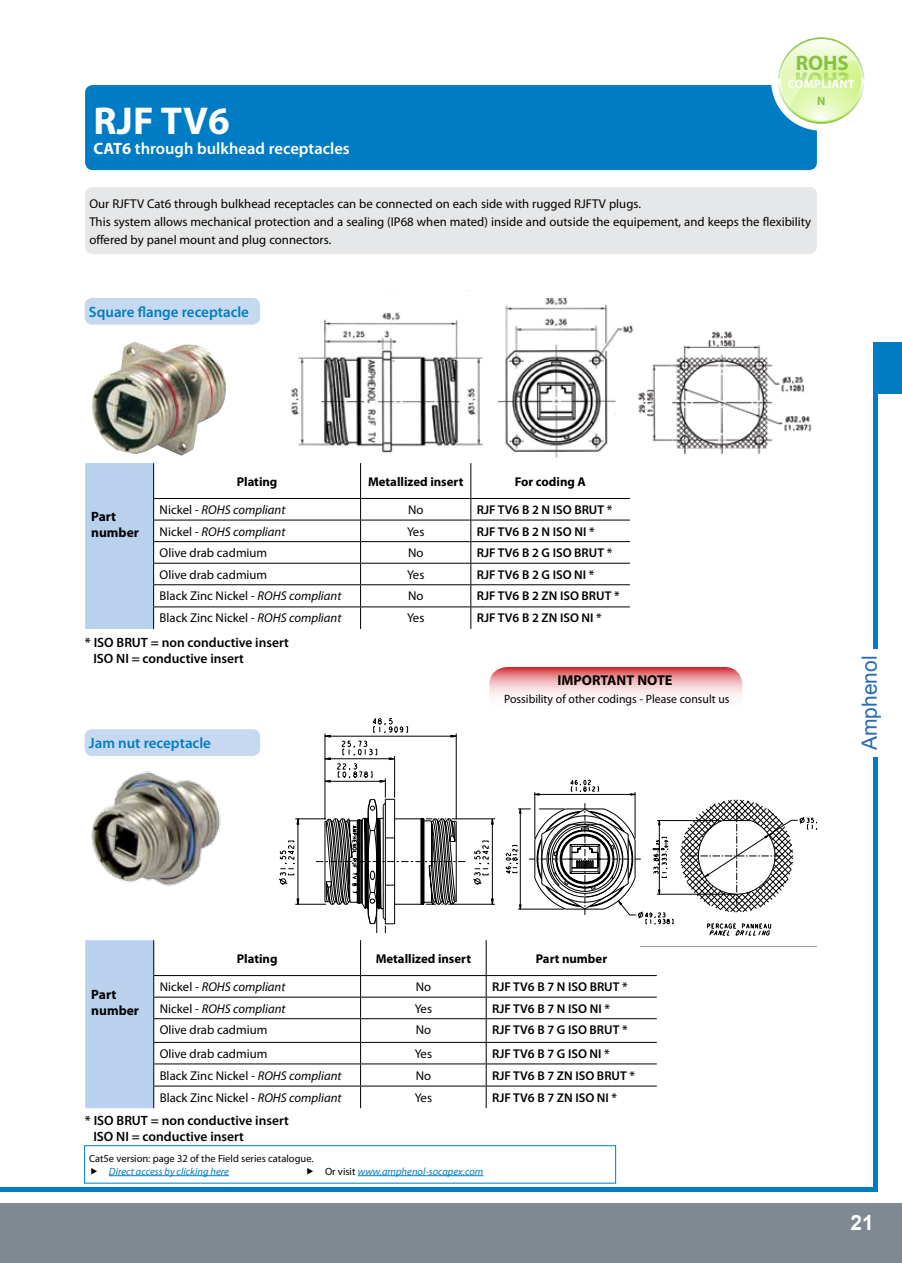
<style>
.page{position:relative;width:902px;height:1263px;background:#fff}
.page>*{position:absolute;margin:0;border:0;box-sizing:border-box;transform-origin:0 0}
.t1{font:700 39px "Myriad Pro";letter-spacing:.005em;color:#fff}
.t2{font:21px "Arial";color:#276bb4}
.t3{font:700 21px "Myriad Pro";color:#85c441}
.t4{font:700 21px "Arial";color:#fff}
.t5{font:600 16.5px "Myriad Pro";color:#fff}
.t6{font:600 15px "Myriad Pro";color:#007cc4}
.t7{font:700 14.25px "Myriad Pro";color:#000}
.t8{font:600 13.5px/16.2px "Myriad Pro";color:#000}
.t9{font:700 13.5px/16.2px "Myriad Pro";color:#000}
.t10{font:12.75px/18px "Myriad Pro";color:#000}
.t11{font:600 12.75px "Myriad Pro";color:#000}
.t12{font:italic 12.75px "Myriad Pro";color:#000}
.t13{font:700 12.75px "Myriad Pro";color:#000}
.t14{font:12px "Myriad Pro";color:#000}
.t15{font:700 12px "Myriad Pro";color:#fff}
.t16{font:700 12px "Myriad Pro";color:#85c441}
.t17{font:italic 10.5px "Myriad Pro";color:#007cc4}
.t18{font:10.5px "Myriad Pro";color:#000}
.s1{font-weight:700}
.s2{font-style:normal}
.s3{font-style:italic}
.s4{font-style:normal;color:#000}
</style>
<div class="page">
<div style="left:0;top:1203px;width:901px;height:60px;background:#808992"></div>
<hr style="left:0;top:1187px;width:877px;height:4px;background:#007cc4">
<hr style="left:873px;top:343px;width:4px;height:848px;background:#007cc4">
<div style="left:873px;top:343px;width:28px;height:51px;background:#007cc4"></div>
<div style="left:861px;top:649px;width:26px;height:107px;background:#fff"></div>
<div style="left:85px;top:85px;width:731px;height:85px;background:#007cc4;border-radius:8px"></div>
<img style="left:291px;top:290px;width:521px;height:188px">
<div style="left:85px;top:187px;width:731px;height:67px;background:#e6e7e8;border-radius:8px"></div>
<div style="left:771px;top:30px;width:100px;height:101px;background:#fff;border-radius:50%"></div>
<div style="left:777px;top:37px;width:87px;height:87px;border:3px solid #fff;border-radius:50%"></div>
<svg style="left:779px;top:39px;width:83px;height:83px"></svg>
<svg style="left:780px;top:40px;width:78px;height:68px;background:#e1f5b9"></svg>
<img style="left:92px;top:341px;width:134px;height:115px">
<hr style="left:360px;top:463px;width:1px;height:35px;background:#000">
<hr style="left:470px;top:463px;width:1px;height:35px;background:#000">
<hr style="left:153px;top:498px;width:207px;height:1px;background:#000">
<hr style="left:360px;top:498px;width:111px;height:1px;background:#000">
<hr style="left:471px;top:498px;width:159px;height:1px;background:#000">
<hr style="left:153px;top:520px;width:207px;height:1px;background:#000">
<hr style="left:360px;top:520px;width:111px;height:1px;background:#000">
<hr style="left:471px;top:520px;width:159px;height:1px;background:#000">
<hr style="left:153px;top:541px;width:207px;height:1px;background:#000">
<hr style="left:360px;top:541px;width:111px;height:1px;background:#000">
<hr style="left:471px;top:541px;width:159px;height:1px;background:#000">
<hr style="left:153px;top:563px;width:207px;height:1px;background:#000">
<hr style="left:360px;top:563px;width:111px;height:1px;background:#000">
<hr style="left:471px;top:563px;width:159px;height:1px;background:#000">
<div style="left:85px;top:463px;width:69px;height:166px;background:#bad1ed"></div>
<svg style="left:360px;top:499px;width:1px;height:130px"></svg>
<svg style="left:470px;top:499px;width:1px;height:130px"></svg>
<hr style="left:153px;top:584px;width:207px;height:1px;background:#000">
<hr style="left:360px;top:584px;width:111px;height:1px;background:#000">
<hr style="left:471px;top:584px;width:159px;height:1px;background:#000">
<hr style="left:153px;top:606px;width:207px;height:1px;background:#000">
<hr style="left:360px;top:606px;width:111px;height:1px;background:#000">
<hr style="left:471px;top:606px;width:159px;height:1px;background:#000">
<hr style="left:360px;top:940px;width:1px;height:35px;background:#000">
<hr style="left:486px;top:940px;width:1px;height:35px;background:#000">
<hr style="left:153px;top:975px;width:207px;height:1px;background:#000">
<hr style="left:360px;top:975px;width:126px;height:1px;background:#000">
<hr style="left:486px;top:975px;width:170px;height:1px;background:#000">
<hr style="left:153px;top:997px;width:207px;height:1px;background:#000">
<hr style="left:360px;top:997px;width:126px;height:1px;background:#000">
<hr style="left:486px;top:997px;width:170px;height:1px;background:#000">
<hr style="left:153px;top:1018px;width:207px;height:1px;background:#000">
<hr style="left:360px;top:1018px;width:126px;height:1px;background:#000">
<hr style="left:486px;top:1018px;width:170px;height:1px;background:#000">
<hr style="left:153px;top:1042px;width:207px;height:1px;background:#000">
<hr style="left:360px;top:1042px;width:126px;height:1px;background:#000">
<hr style="left:486px;top:1042px;width:170px;height:1px;background:#000">
<div style="left:85px;top:940px;width:69px;height:168px;background:#bad1ed"></div>
<svg style="left:360px;top:976px;width:1px;height:132px"></svg>
<svg style="left:486px;top:976px;width:1px;height:132px"></svg>
<hr style="left:153px;top:1063px;width:207px;height:1px;background:#000">
<hr style="left:360px;top:1063px;width:126px;height:1px;background:#000">
<hr style="left:486px;top:1063px;width:170px;height:1px;background:#000">
<hr style="left:153px;top:1086px;width:207px;height:1px;background:#000">
<hr style="left:360px;top:1086px;width:126px;height:1px;background:#000">
<hr style="left:486px;top:1086px;width:170px;height:1px;background:#000">
<svg style="left:279px;top:718px;width:537px;height:228px"></svg>
<div style="left:85px;top:298px;width:175px;height:27px;background:#c7d9f0;border-radius:8px"></div>
<div style="left:85px;top:729px;width:175px;height:27px;background:#c7d9f0;border-radius:8px"></div>
<img style="left:84px;top:749px;width:176px;height:137px">
<svg style="left:489px;top:667px;width:253px;height:51px"></svg>
<hr style="left:109px;top:1175px;width:120px;height:1px;background:#007cc4">
<hr style="left:358px;top:1175px;width:125px;height:1px;background:#007cc4">
<div style="left:84px;top:1145px;width:531px;height:38px;border:1px solid #007cc4"></div>
<h1 class="t1" style="left:94px;top:95px;width:137px">RJF TV6</h1>
<p class="t5" style="left:94px;top:138px;width:258px"><span class="s1">CAT6</span> through bulkhead receptacles</p>
<h2 class="t3" style="left:795px;top:49px;width:55px">ROHS</h2>
<p class="t16" style="left:817px;top:93px;width:10px">N</p>
<p class="t15" style="left:787px;top:76px;width:48px">compliant</p>
<p class="t10" style="left:89px;top:194px;width:723px">Our RJFTV Cat6 through bulkhead receptacles can be connected on each side with rugged RJFTV plugs.<br>This system allows mechanical protection and a sealing (IP68 when mated) inside and outside the equipement, and keeps the flexibility offered by panel mount and plug connectors.</p>
<p class="t6" style="left:89px;top:302px;width:162px">Square flange receptacle</p>
<p class="t9" style="left:91px;top:508px;width:49px">Part number</p>
<p class="t13" style="left:237px;top:473px;width:42px">Plating</p>
<p class="t13" style="left:368px;top:473px;width:97px">Metallized insert</p>
<p class="t13" style="left:514px;top:473px;width:73px">For coding A</p>
<p class="t12" style="left:160px;top:502px;width:127px"><span class="s2">Nickel -</span> ROHS compliant</p>
<p class="t10" style="left:408px;top:501px;width:17px">No</p>
<p class="t11" style="left:477px;top:502px;width:137px">RJF TV6 B 2 N ISO BRUT *</p>
<p class="t12" style="left:160px;top:523px;width:127px"><span class="s2">Nickel -</span> ROHS compliant</p>
<p class="t10" style="left:407px;top:522px;width:19px">Yes</p>
<p class="t11" style="left:477px;top:523px;width:119px">RJF TV6 B 2 N ISO NI *</p>
<p class="t10" style="left:160px;top:544px;width:109px">Olive drab cadmium</p>
<p class="t10" style="left:408px;top:544px;width:17px">No</p>
<p class="t11" style="left:477px;top:545px;width:137px">RJF TV6 B 2 G ISO BRUT *</p>
<p class="t10" style="left:160px;top:565px;width:109px">Olive drab cadmium</p>
<p class="t10" style="left:407px;top:565px;width:19px">Yes</p>
<p class="t11" style="left:477px;top:566px;width:119px">RJF TV6 B 2 G ISO NI *</p>
<p class="t10" style="left:160px;top:587px;width:183px">Black Zinc Nickel - <span class="s3">ROHS compliant</span></p>
<p class="t10" style="left:408px;top:587px;width:17px">No</p>
<p class="t11" style="left:477px;top:588px;width:144px">RJF TV6 B 2 ZN ISO BRUT *</p>
<p class="t10" style="left:160px;top:609px;width:183px">Black Zinc Nickel - <span class="s3">ROHS compliant</span></p>
<p class="t10" style="left:407px;top:609px;width:19px">Yes</p>
<p class="t11" style="left:477px;top:610px;width:126px">RJF TV6 B 2 ZN ISO NI *</p>
<p class="t8" style="left:93px;top:634px;width:197px;text-indent:-8px">* ISO BRUT = non conductive insert<br>ISO NI = conductive insert</p>
<p class="t6" style="left:89px;top:734px;width:124px">Jam nut receptacle</p>
<p class="t7" style="left:557px;top:671px;width:117px">IMPORTANT NOTE</p>
<p class="t14" style="left:504px;top:692px;width:227px">Possibility of other codings - Please consult us</p>
<p class="t9" style="left:91px;top:986px;width:49px">Part number</p>
<p class="t13" style="left:237px;top:950px;width:42px">Plating</p>
<p class="t13" style="left:375px;top:950px;width:97px">Metallized insert</p>
<p class="t13" style="left:535px;top:950px;width:73px">Part number</p>
<p class="t12" style="left:160px;top:979px;width:127px"><span class="s2">Nickel -</span> ROHS compliant</p>
<p class="t10" style="left:415px;top:978px;width:17px">No</p>
<p class="t11" style="left:492px;top:979px;width:137px">RJF TV6 B 7 N ISO BRUT *</p>
<p class="t12" style="left:160px;top:1000px;width:127px"><span class="s2">Nickel -</span> ROHS compliant</p>
<p class="t10" style="left:414px;top:999px;width:19px">Yes</p>
<p class="t11" style="left:492px;top:1000px;width:119px">RJF TV6 B 7 N ISO NI *</p>
<p class="t10" style="left:160px;top:1021px;width:109px">Olive drab cadmium</p>
<p class="t10" style="left:415px;top:1021px;width:17px">No</p>
<p class="t11" style="left:492px;top:1022px;width:137px">RJF TV6 B 7 G ISO BRUT *</p>
<p class="t10" style="left:160px;top:1044px;width:109px">Olive drab cadmium</p>
<p class="t10" style="left:414px;top:1044px;width:19px">Yes</p>
<p class="t11" style="left:492px;top:1045px;width:119px">RJF TV6 B 7 G ISO NI *</p>
<p class="t10" style="left:160px;top:1066px;width:183px">Black Zinc Nickel - <span class="s3">ROHS compliant</span></p>
<p class="t10" style="left:415px;top:1066px;width:17px">No</p>
<p class="t11" style="left:492px;top:1067px;width:144px">RJF TV6 B 7 ZN ISO BRUT *</p>
<p class="t10" style="left:160px;top:1088px;width:183px">Black Zinc Nickel - <span class="s3">ROHS compliant</span></p>
<p class="t10" style="left:414px;top:1088px;width:19px">Yes</p>
<p class="t11" style="left:492px;top:1089px;width:126px">RJF TV6 B 7 ZN ISO NI *</p>
<p class="t8" style="left:93px;top:1112px;width:197px;text-indent:-8px">* ISO BRUT = non conductive insert<br>ISO NI = conductive insert</p>
<p class="t18" style="left:89px;top:1152px;width:226px">Cat5e version: page 32 of the Field series catalogue.</p>
<p class="t17" style="left:109px;top:1165px;width:122px">Direct access by clicking here</p>
<p class="t17" style="left:325px;top:1165px;width:160px"><span class="s4">Or visit</span> www.amphenol-socapex.com</p>
<h2 class="t2" style="left:855px;top:750px;width:96px;rotate:-90deg">Amphenol</h2>
<h2 class="t4" style="left:850px;top:1209px;width:25px">21</h2>
</div>
